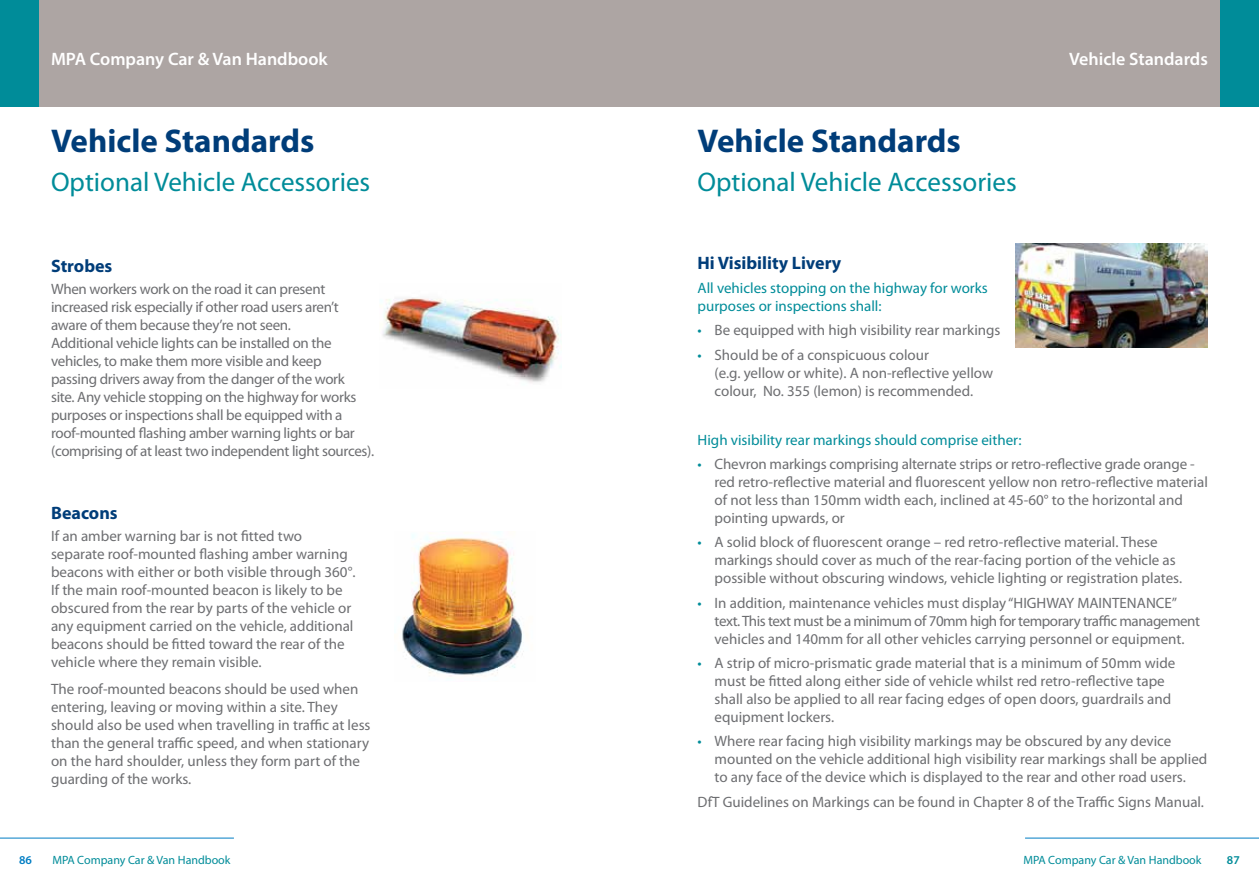
<style>
.page{position:relative;width:1259px;height:893px;background:#fff}
.page>*{position:absolute;margin:0;border:0;box-sizing:border-box;transform-origin:0 0}
.t1{font:700 33px "Myriad Pro";color:#003d79}
.t2{font:27px "Myriad Pro";color:#008c99}
.t3{font:600 18px "Myriad Pro";color:#fff}
.t4{font:700 18px "Myriad Pro";color:#003d79}
.t5{font:15px/18px "Myriad Pro";color:#6d6e71}
.t6{font:15px/18px "Myriad Pro";letter-spacing:-.02em;color:#6d6e71}
.t7{font:15px/18px "Myriad Pro";color:#008c99}
.t8{font:12px "Myriad Pro";color:#008c99}
.t9{font:600 12px "Myriad Pro";color:#007dc3}
.t10{font:600 12px "Myriad Pro";color:#008c99}
.s1{color:#008c99}
</style>
<div class="page">
<div style="left:0;top:0;width:629px;height:106px;background:#ada5a3"></div>
<div style="left:0;top:0;width:38px;height:106px;background:#008c99"></div>
<hr style="left:0;top:838px;width:234px;height:1px;background:#007dc3">
<div style="left:629px;top:0;width:630px;height:106px;background:#ada5a3"></div>
<hr style="left:1025px;top:838px;width:234px;height:1px;background:#007dc3">
<div style="left:1220px;top:0;width:39px;height:106px;background:#008c99"></div>
<img style="left:402px;top:531px;width:122px;height:145px">
<img style="left:381px;top:297px;width:180px;height:86px">
<img style="left:1015px;top:243px;width:193px;height:105px">
<p class="t3" style="left:51px;top:47px;width:278px">MPA Company Car &amp; Van Handbook</p>
<h1 class="t1" style="left:51px;top:123px;width:265px">Vehicle Standards</h1>
<h2 class="t2" style="left:51px;top:168px;width:321px">Optional Vehicle Accessories</h2>
<p class="t4" style="left:51px;top:256px;width:63px">Strobes</p>
<p class="t6" style="left:51px;top:281px;width:325px">When workers work on the road it can present increased risk especially if other road users aren’t aware of them because they’re not seen.<br>Additional vehicle lights can be installed on the vehicles, to make them more visible and keep<br>passing drivers away from the danger of the work<br>site. Any vehicle stopping on the highway for works purposes or inspections shall be equipped with a roof-mounted flashing amber warning lights or bar (comprising of at least two independent light sources).</p>
<p class="t4" style="left:51px;top:503px;width:68px">Beacons</p>
<p class="t5" style="left:51px;top:527px;width:306px">If an amber warning bar is not fitted two separate roof-mounted flashing amber warning beacons with either or both visible through 360°.<br>If the main roof-mounted beacon is likely to be obscured from the rear by parts of the vehicle or any equipment carried on the vehicle, additional beacons should be fitted toward the rear of the vehicle where they remain visible.</p>
<p class="t5" style="left:51px;top:680px;width:321px">The roof-mounted beacons should be used when entering, leaving or moving within a site. They should also be used when travelling in traffic at less than the general traffic speed, and when stationary on the hard shoulder, unless they form part of the guarding of the works.</p>
<p class="t9" style="left:19px;top:852px;width:14px">86</p>
<p class="t8" style="left:52px;top:853px;width:180px">MPA Company Car &amp; Van Handbook</p>
<h1 class="t1" style="left:697px;top:123px;width:265px">Vehicle Standards</h1>
<h2 class="t2" style="left:697px;top:168px;width:321px">Optional Vehicle Accessories</h2>
<p class="t3" style="left:1069px;top:47px;width:140px">Vehicle Standards</p>
<p class="t4" style="left:697px;top:252px;width:145px">Hi Visibility Livery</p>
<p class="t7" style="left:697px;top:279px;width:292px">All vehicles stopping on the highway for works purposes or inspections shall:</p>
<p class="t5" style="left:697px;top:322px;width:304px"><span class="s1">•</span> Be equipped with high visibility rear markings</p>
<p class="t5" style="left:714px;top:346px;width:280px;text-indent:-17px"><span class="s1">•</span> Should be of a conspicuous colour<br>(e.g. yellow or white). A non-reflective yellow colour, No. 355 (lemon) is recommended.</p>
<p class="t7" style="left:697px;top:431px;width:325px">High visibility rear markings should comprise either:</p>
<p class="t5" style="left:714px;top:455px;width:495px;text-indent:-17px"><span class="s1">•</span> Chevron markings comprising alternate strips or retro-reflective grade orange - red retro-reflective material and fluorescent yellow non retro-reflective material of not less than 150mm width each, inclined at 45-60° to the horizontal and pointing upwards, or</p>
<p class="t5" style="left:714px;top:534px;width:469px;text-indent:-17px"><span class="s1">•</span> A solid block of fluorescent orange – red retro-reflective material. These markings should cover as much of the rear-facing portion of the vehicle as possible without obscuring windows, vehicle lighting or registration plates.</p>
<p class="t5" style="left:714px;top:594px;width:487px;text-indent:-17px"><span class="s1">•</span> In addition, maintenance vehicles must display “HIGHWAY MAINTENANCE” text. This text must be a minimum of 70mm high for temporary traffic management vehicles and 140mm for all other vehicles carrying personnel or equipment.</p>
<p class="t5" style="left:714px;top:654px;width:462px;text-indent:-17px"><span class="s1">•</span> A strip of micro-prismatic grade material that is a minimum of 50mm wide must be fitted along either side of vehicle whilst red retro-reflective tape shall also be applied to all rear facing edges of open doors, guardrails and equipment lockers.</p>
<p class="t5" style="left:714px;top:733px;width:494px;text-indent:-17px"><span class="s1">•</span> Where rear facing high visibility markings may be obscured by any device mounted on the vehicle additional high visibility rear markings shall be applied to any face of the device which is displayed to the rear and other road users.</p>
<p class="t5" style="left:697px;top:793px;width:508px">DfT Guidelines on Markings can be found in Chapter 8 of the Traffic Signs Manual.</p>
<p class="t8" style="left:1023px;top:853px;width:180px">MPA Company Car &amp; Van Handbook</p>
<p class="t10" style="left:1227px;top:852px;width:14px">87</p>
</div>
